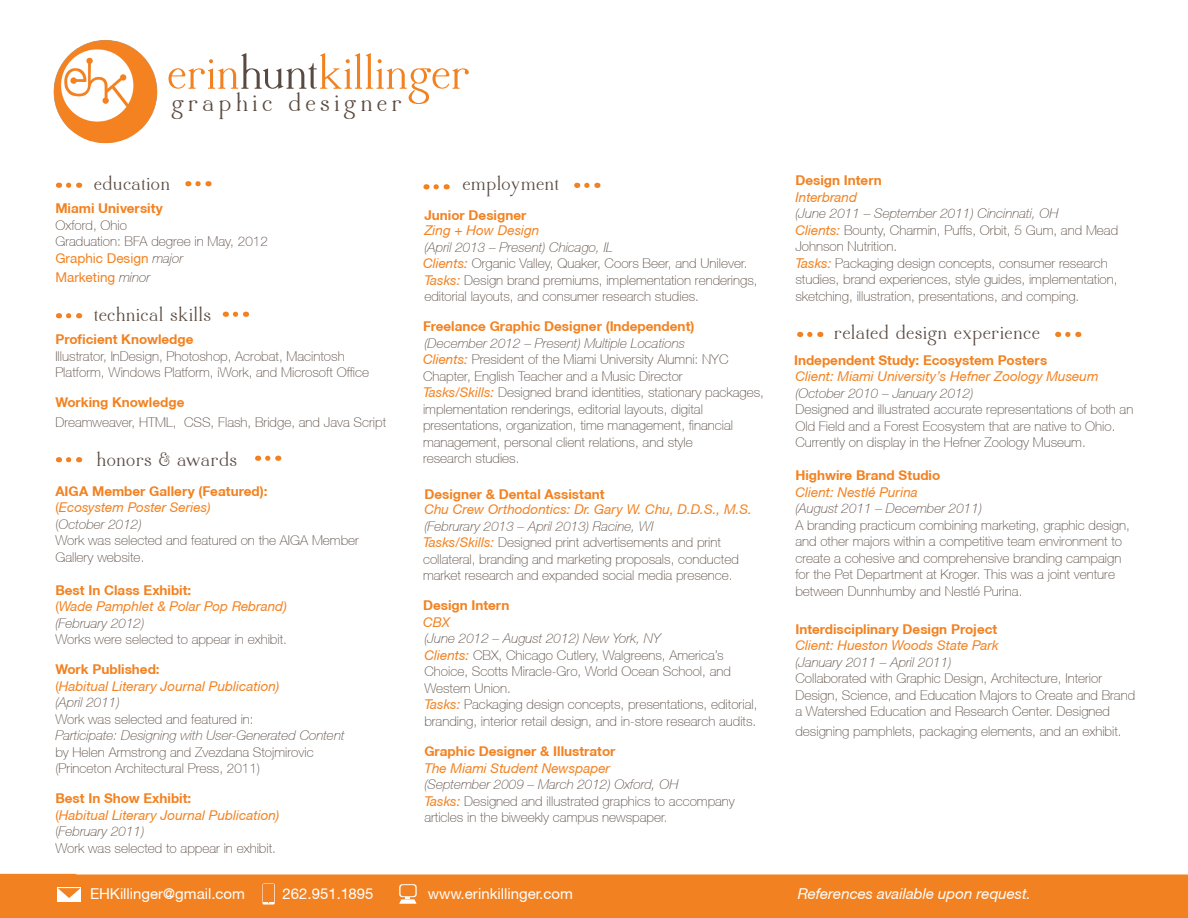
<style>
.page{position:relative;width:1188px;height:918px;background:#fff}
.page>*{position:absolute;margin:0;border:0;box-sizing:border-box;transform-origin:0 0}
.t1{font:51px "Quaver Serif";letter-spacing:.02em;color:#f28221}
.t2{font:27px "Quaver Serif";letter-spacing:.18em;color:#594a41}
.t3{font:21px "Quaver Serif";letter-spacing:.045em;color:#594a41}
.t4{font:15px "Helvetica Neue CE";color:#fff}
.t5{font:italic 15px "Helvetica Neue CE";color:#fff}
.t6{font:100 13.5px/16.5px "Helvetica Neue CE";color:#594a41}
.t7{font:700 13.5px/16.5px "Helvetica Neue CE";color:#f28221}
.t8{font:italic 13.5px/16.5px "Helvetica Neue CE";color:#f28221}
.t9{font:italic 100 13.5px "Helvetica Neue CE";color:#594a41}
.t10{font:13.5px "Helvetica Neue CE";color:#f28221}
.s1{color:#594a41}
.s2{font-weight:100;font-style:italic;color:#594a41}
.s3{font-weight:700;color:#f28221}
.s4{font-weight:400;color:#f28221}
.s5{font-weight:400;font-style:italic;color:#f28221}
.s6{font-style:italic}
.s7{font-weight:700;font-style:normal}
.s8{font-style:normal}
.s9{font-weight:100;font-style:normal;color:#594a41}
.s10{font-weight:100;color:#594a41}
.s11{font-weight:400;font-style:italic}
.s12{font-style:inherit}
</style>
<div class="page">
<div style="left:0;top:875px;width:1188px;height:43px;background:#f28221"></div>
<svg style="left:69px;top:313px;width:11px;height:5px"></svg>
<svg style="left:235px;top:312px;width:4px;height:5px"></svg>
<svg style="left:69px;top:183px;width:11px;height:5px"></svg>
<svg style="left:198px;top:181px;width:11px;height:5px"></svg>
<svg style="left:69px;top:457px;width:11px;height:5px"></svg>
<svg style="left:268px;top:456px;width:11px;height:5px"></svg>
<svg style="left:436px;top:184px;width:11px;height:5px"></svg>
<svg style="left:587px;top:183px;width:11px;height:5px"></svg>
<img style="left:53px;top:40px;width:105px;height:104px">
<svg style="left:0;top:874px;width:81px;height:43px;background:#f28a30"></svg>
<div style="left:262px;top:883px;width:13px;height:22px;background:#fff;border-radius:2px"></div>
<div style="left:263px;top:884px;width:11px;height:18px;background:#f28221"></div>
<svg style="left:399px;top:884px;width:18px;height:13px"></svg>
<div style="left:401px;top:885px;width:14px;height:11px;background:#f28221;border-radius:3px"></div>
<svg style="left:399px;top:897px;width:18px;height:7px"></svg>
<svg style="left:810px;top:332px;width:11px;height:5px"></svg>
<svg style="left:1068px;top:332px;width:11px;height:5px"></svg>
<p class="t1" style="left:168px;top:46px;width:303px">erin<span class="s1">hunt</span>killinger</p>
<p class="t2" style="left:172px;top:88px;width:231px">graphic designer</p>
<p class="t3" style="left:94px;top:173px;width:77px">education</p>
<p class="t7" style="left:55px;top:201px;width:109px">Miami University</p>
<p class="t6" style="left:55px;top:217px;width:214px">Oxford, Ohio<br>Graduation: BFA degree in May, 2012</p>
<p class="t10" style="left:55px;top:250px;width:129px">Graphic Design <span class="s2">major</span></p>
<p class="t10" style="left:55px;top:270px;width:96px">Marketing <span class="s2">minor</span></p>
<p class="t3" style="left:94px;top:304px;width:118px">technical skills</p>
<p class="t7" style="left:55px;top:332px;width:140px">Proficient Knowledge</p>
<p class="t6" style="left:55px;top:348px;width:315px">Illustrator, InDesign, Photoshop, Acrobat, Macintosh<br>Platform, Windows Platform, iWork, and Microsoft Office</p>
<p class="t7" style="left:55px;top:395px;width:131px">Working Knowledge</p>
<p class="t6" style="left:55px;top:414px;width:332px">Dreamweaver, HTML, CSS, Flash, Bridge, and Java Script</p>
<p class="t3" style="left:97px;top:448px;width:142px">honors &amp; awards</p>
<p class="t6" style="left:55px;top:483px;width:305px"><span class="s3">AIGA Member Gallery (Featured):<br></span><span class="s4">(</span><span class="s5">Ecosystem Poster Series)<br></span>(<span class="s6">October 2012)<br></span>Work was selected and featured on the AIGA Member<br>Gallery website.</p>
<p class="t6" style="left:55px;top:582px;width:233px"><span class="s3">Best In Class Exhibit:<br></span><span class="s4">(</span><span class="s5">Wade Pamphlet &amp; Polar Pop Rebrand) </span><span class="s6">(February 2012)<br></span>Works were selected to appear in exhibit.</p>
<p class="t6" style="left:55px;top:661px;width:291px"><span class="s3">Work Published:<br></span><span class="s4">(</span><span class="s5">Habitual Literary Journal Publication)<br></span><span class="s6">(April 2011)<br></span>Work was selected and featured in:<br><span class="s6">Participate: Designing with User-Generated Content </span>by Helen Armstrong and Zvezdana Stojmirovic (Princeton Architectural Press, 2011)</p>
<p class="t8" style="left:55px;top:790px;width:226px"><span class="s7">Best In Show Exhibit:<br></span><span class="s8">(</span>Habitual Literary Journal Publication) <span class="s9">(</span><span class="s10">February 2011)<br></span><span class="s9">Work was selected to appear in exhibit.</span></p>
<p class="t3" style="left:463px;top:173px;width:98px">employment</p>
<p class="t7" style="left:424px;top:208px;width:117px;line-height:15px">Junior Designer<br><span class="s11">Zing + How Design</span></p>
<p class="t9" style="left:424px;top:239px;width:190px">(April 2013 – Present) Chicago, IL</p>
<p class="t6" style="left:423px;top:255px;width:326px"><span class="s5">Clients:</span> Organic Valley, Quaker, Coors Beer, and Unilever.</p>
<p class="t6" style="left:424px;top:272px;width:335px"><span class="s5">Tasks:</span> Design brand premiums, implementation renderings, editorial layouts, and consumer research studies.</p>
<p class="t7" style="left:423px;top:318px;width:273px">Freelance Graphic Designer (Independent)</p>
<p class="t9" style="left:424px;top:335px;width:262px">(December 2012 – Present) Multiple Locations</p>
<p class="t6" style="left:423px;top:351px;width:307px"><span class="s5">Clients:</span> President of the Miami University Alumni: NYC<br>Chapter, English Teacher and a Music Director</p>
<p class="t6" style="left:423px;top:384px;width:343px"><span class="s5">Tasks/Skills:</span> Designed brand identities, stationary packages, implementation renderings, editorial layouts, digital presentations, organization, time management, financial management, personal client relations, and style<br>research studies.</p>
<p class="t8" style="left:424px;top:487px;width:329px;line-height:15px"><span class="s7">Designer &amp; Dental Assistant<br></span>Chu Crew Orthodontics: Dr. Gary W. Chu, D.D.S., M.S.</p>
<p class="t9" style="left:424px;top:518px;width:231px">(Februrary 2013 – April 2013) Racine, WI</p>
<p class="t6" style="left:423px;top:534px;width:317px"><span class="s5">Tasks/Skills:</span> Designed print advertisements and print collateral, branding and marketing proposals, conducted market research and expanded social media presence.</p>
<p class="t7" style="left:423px;top:597px;width:88px"><span class="s12">D</span>esign Intern<br><span class="s11">CBX</span></p>
<p class="t9" style="left:424px;top:630px;width:238px">(June 2012 – August 2012) New York, NY</p>
<p class="t6" style="left:424px;top:647px;width:308px"><span class="s5">Clients:</span> CBX, Chicago Cutlery, Walgreens, America’s<br>Choice, Scotts Miracle-Gro, World Ocean School, and<br>Western Union.</p>
<p class="t6" style="left:424px;top:696px;width:335px"><span class="s5">Tasks:</span> Packaging design concepts, presentations, editorial, branding, interior retail design, and in-store research audits.</p>
<p class="t7" style="left:424px;top:744px;width:193px">Graphic Designer &amp; Illustrator<br><span class="s11">The Miami Student Newspaper</span></p>
<p class="t9" style="left:424px;top:777px;width:256px">(September 2009 – March 2012) Oxford, OH</p>
<p class="t6" style="left:424px;top:793px;width:312px"><span class="s5">Tasks:</span> Designed and illustrated graphics to accompany articles in the biweekly campus newspaper.</p>
<p class="t7" style="left:795px;top:172px;width:88px">Design Intern<br><span class="s11">Interbrand</span></p>
<p class="t9" style="left:795px;top:205px;width:265px">(June 2011 – September 2011) Cincinnati, OH</p>
<p class="t6" style="left:795px;top:222px;width:324px"><span class="s5">Clients:</span> Bounty, Charmin, Puffs, Orbit, 5 Gum, and Mead<br>Johnson Nutrition.</p>
<p class="t6" style="left:795px;top:255px;width:324px"><span class="s5">Tasks:</span> Packaging design concepts, consumer research studies, brand experiences, style guides, implementation, sketching, illustration, presentations, and comping.</p>
<p class="t3" style="left:834px;top:322px;width:207px">related design experience</p>
<p class="t7" style="left:794px;top:352px;width:255px">Independent Study: Ecosystem Posters</p>
<p class="t8" style="left:795px;top:368px;width:305px">Client: Miami University’s Hefner Zoology Museum</p>
<p class="t6" style="left:795px;top:385px;width:339px"><span class="s6">(October 2010 – January 2012)<br></span>Designed and illustrated accurate representations of both an Old Field and a Forest Ecosystem that are native to Ohio.<br>Currently on display in the Hefner Zoology Museum.</p>
<p class="t7" style="left:795px;top:467px;width:146px">Highwire Brand Studio</p>
<p class="t8" style="left:795px;top:484px;width:124px">Client: Nestlé Purina</p>
<p class="t9" style="left:795px;top:500px;width:188px">(August 2011 – December 2011)</p>
<p class="t6" style="left:795px;top:517px;width:336px">A branding practicum combining marketing, graphic design, and other majors within a competitive team environment to create a cohesive and comprehensive branding campaign for the Pet Department at Kroger. This was a joint venture between Dunnhumby and Nestlé Purina.</p>
<p class="t7" style="left:795px;top:621px;width:203px">Interdisciplinary Design Project</p>
<p class="t8" style="left:795px;top:637px;width:205px">Client: Hueston Woods State Park</p>
<p class="t9" style="left:795px;top:654px;width:158px">(January 2011 – April 2011)</p>
<p class="t6" style="left:795px;top:671px;width:341px">Collaborated with Graphic Design, Architecture, Interior<br>Design, Science, and Education Majors to Create and Brand a Watershed Education and Research Center. Designed</p>
<p class="t6" style="left:795px;top:723px;width:328px">designing pamphlets, packaging elements, and an exhibit.</p>
<p class="t4" style="left:90px;top:885px;width:157px">EHKillinger@gmail.com</p>
<p class="t4" style="left:283px;top:885px;width:92px">262.951.1895</p>
<p class="t4" style="left:428px;top:885px;width:147px">www.erinkillinger.com</p>
<p class="t5" style="left:798px;top:885px;width:235px">References available upon request.</p>
</div>
